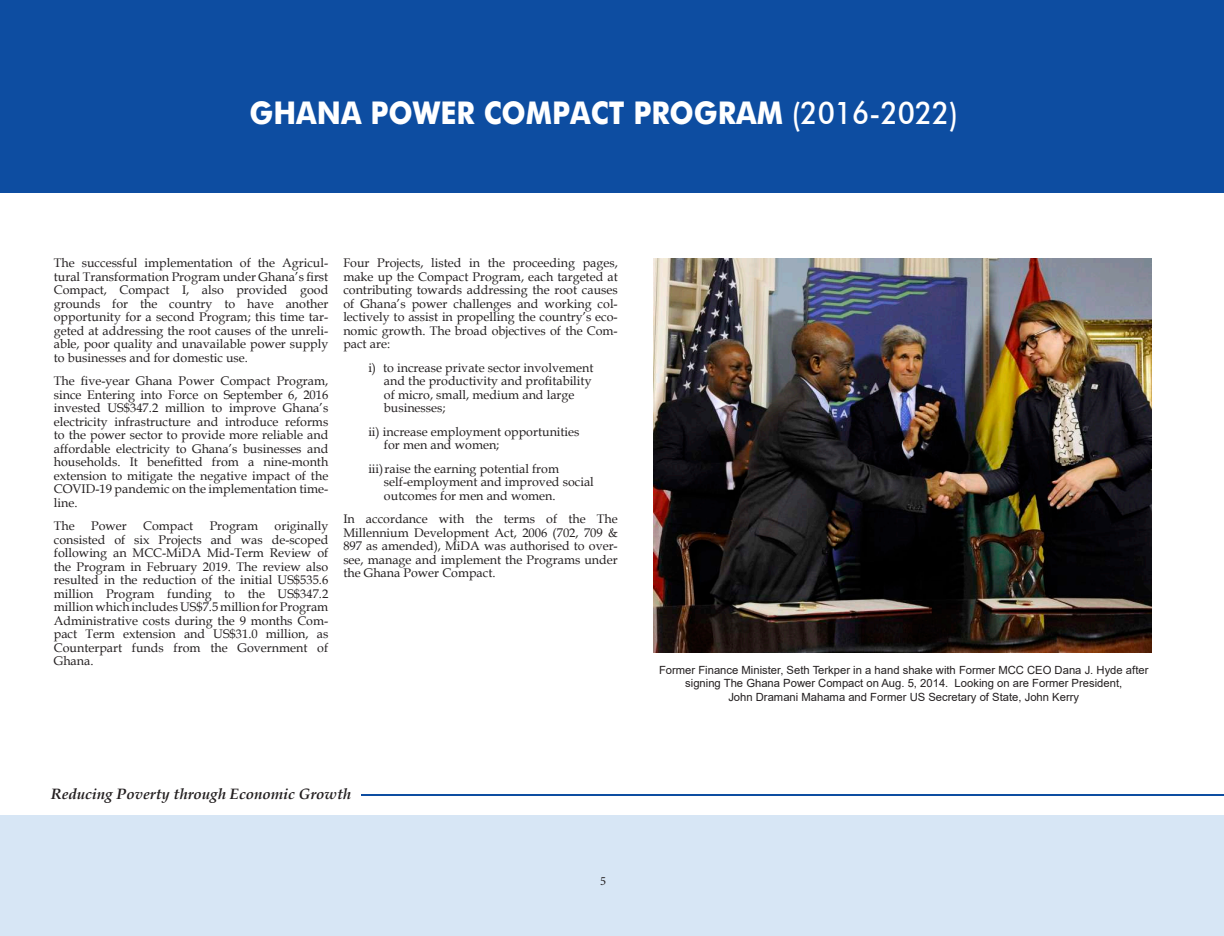
<style>
.page{position:relative;width:1224px;height:936px;background:#fff}
.page>*{position:absolute;margin:0;border:0;box-sizing:border-box;transform-origin:0 0}
.t1{font:700 31.25px "Futura BT";color:#fff;scale:.91 1}
.t2{font:italic 700 15px "Book Antiqua";color:#231f20}
.t3{font:12.5px/13.5px "Book Antiqua";color:#231f20;text-align:justify}
.t4{font:12.5px "Minion Pro";color:#231f20}
.t5{font:11.25px/13.5px "Arial";color:#231f20;text-align:center}
.s1{font-weight:500}
</style>
<div class="page">
<div style="left:0;top:0;width:1224px;height:192px;background:#0d4da1"></div>
<div style="left:0;top:815px;width:1224px;height:120px;background:#d7e6f5"></div>
<img style="left:654px;top:258px;width:497px;height:394px">
<hr style="left:361px;top:794px;width:863px;height:1px;background:#0d4da1">
<h1 class="t1" style="left:249px;top:94px;width:780px">GHANA POWER COMPACT PROGRAM <span class="s1">(2016-2022)</span></h1>
<p class="t3" style="left:54px;top:256px;width:276px">The successful implementation of the Agricul&shy;tural Transformation Program under Ghana’s first Compact, Compact I, also provided good grounds for the country to have another opportunity for a second Program; this time tar&shy;geted at addressing the root causes of the unreli&shy;able, poor quality and unavailable power supply to businesses and for domestic use.</p>
<p class="t3" style="left:54px;top:374px;width:276px">The five-year Ghana Power Compact Program, since Entering into Force on September 6, 2016 invested US$347.2 million to improve Ghana’s electricity infrastructure and introduce reforms to the power sector to provide more reliable and affordable electricity to Ghana’s businesses and households. It benefitted from a nine-month extension to mitigate the negative impact of the COVID-19 pandemic on the implementation time&shy;line.</p>
<p class="t3" style="left:54px;top:519px;width:22px">The</p>
<p class="t3" style="left:91px;top:519px;width:37px">Power</p>
<p class="t3" style="left:143px;top:519px;width:52px">Compact</p>
<p class="t3" style="left:210px;top:519px;width:50px">Program</p>
<p class="t3" style="left:54px;top:519px;width:276px;text-indent:221px">originally consisted of six Projects and was de-scoped following an MCC-MiDA Mid-Term Review of the Program in February 2019. The review also resulted in the reduction of the initial US$535.6 million Program funding to the US$347.2 million which includes US$7.5 million for Program Administrative costs during the 9 months Com&shy;pact Term extension and US$31.0 million, as Counterpart funds from the Government of Ghana.</p>
<p class="t3" style="left:343px;top:256px;width:276px">Four Projects, listed in the proceeding pages, make up the Compact Program, each targeted at contributing towards addressing the root causes of Ghana’s power challenges and working col&shy;lectively to assist in propelling the country’s eco&shy;nomic growth. The broad objectives of the Com&shy;pact are:</p>
<p class="t3" style="left:384px;top:360px;width:211px;text-align:left;text-indent:-16px">i) to increase private sector involvement and the productivity and profitability of micro, small, medium and large businesses;</p>
<p class="t3" style="left:384px;top:424px;width:197px;text-indent:-16px">ii) increase employment opportunities for men and women;</p>
<p class="t3" style="left:384px;top:461px;width:211px;text-align:left;text-indent:-16px">iii)raise the earning potential from self-employment and improved social outcomes for men and women.</p>
<p class="t3" style="left:343px;top:512px;width:276px">In accordance with the terms of the The Millennium Development Act, 2006 (702, 709 &amp; 897 as amended), MiDA was authorised to over&shy;see, manage and implement the Programs under the Ghana Power Compact.</p>
<p class="t2" style="left:51px;top:783px;width:302px">Reducing Poverty through Economic Growth</p>
<p class="t4" style="left:600px;top:872px;width:8px">5</p>
<p class="t5" style="left:659px;top:663px;width:491px">Former Finance Minister, Seth Terkper in a hand shake with Former MCC CEO Dana J. Hyde after signing The Ghana Power Compact on Aug. 5, 2014. Looking on are Former President,<br>John Dramani Mahama and Former US Secretary of State, John Kerry</p>
</div>
